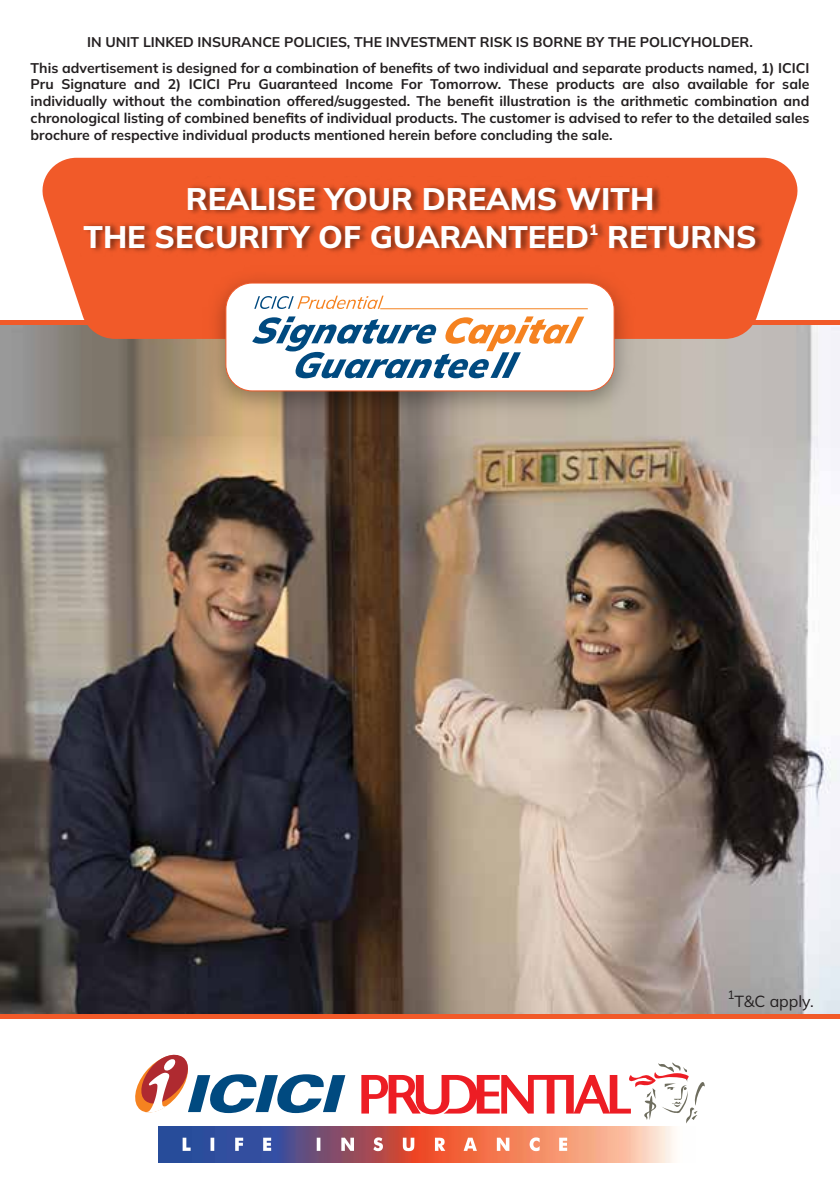
<style>
.page{position:relative;width:840px;height:1191px;background:#fff}
.page>*{position:absolute;margin:0;border:0;box-sizing:border-box;transform-origin:0 0}
.t1{font:800 31px/37.6px "Mulish";color:#fff;text-align:center}
.t2{font:16px "Mulish";color:#231f20}
.t3{font:700 14px/16.8px "Mulish";color:#231f20;text-align:center}
.t4{font:12px "Mulish";color:#231f20}
</style>
<div class="page">
<img style="left:0;top:324px;width:839px;height:690px">
<img style="left:158px;top:1126px;width:516px;height:36px">
<svg style="left:361px;top:1062px;width:343px;height:61px"></svg>
<svg style="left:182px;top:1137px;width:385px;height:14px"></svg>
<svg style="left:135px;top:1054px;width:210px;height:60px"></svg>
<svg style="left:37px;top:158px;width:765px;height:181px;fill:#f15a29"></svg>
<hr style="left:0;top:320px;width:839px;height:4px;background:#f15a29">
<div style="left:0;top:1014px;width:839px;height:5px;background:#f15a29"></div>
<img style="left:81px;top:176px;width:687px;height:88px">
<img style="left:198px;top:261px;width:444px;height:164px">
<div style="left:226px;top:283px;width:387px;height:108px;background:#fff;border-radius:26px"></div>
<div style="left:225px;top:283px;width:389px;height:108px;border:1px solid #f15a29;border-radius:26px"></div>
<svg style="left:254px;top:296px;width:129px;height:13px"></svg>
<svg style="left:252px;top:316px;width:332px;height:62px"></svg>
<hr style="left:380px;top:308px;width:207px;height:1px;background:#f58220">
<p class="t3" style="left:31px;top:29px;width:779px;line-height:25.4px">IN UNIT LINKED INSURANCE POLICIES, THE INVESTMENT RISK IS BORNE BY THE POLICYHOLDER.<br>This advertisement is designed for a combination of benefits of two individual and separate products named, 1) ICICI</p>
<p class="t3" style="left:31px;top:76px;width:779px;text-align:justify">Pru Signature and 2) ICICI Pru Guaranteed Income For Tomorrow. These products are also available for sale individually without the combination offered/suggested. The benefit illustration is the arithmetic combination and chronological listing of combined benefits of individual products. The customer is advised to refer to the detailed sales brochure of respective individual products mentioned herein before concluding the sale.</p>
<h1 class="t1" style="left:83px;top:179px;width:674px">REALISE YOUR DREAMS WITH<br>THE SECURITY OF GUARANTEED<sup>1</sup> RETURNS</h1>
<p class="t4" style="left:727px;top:986px;width:9px">1</p>
<p class="t2" style="left:734px;top:990px;width:81px">T&amp;C apply.</p>
</div>
